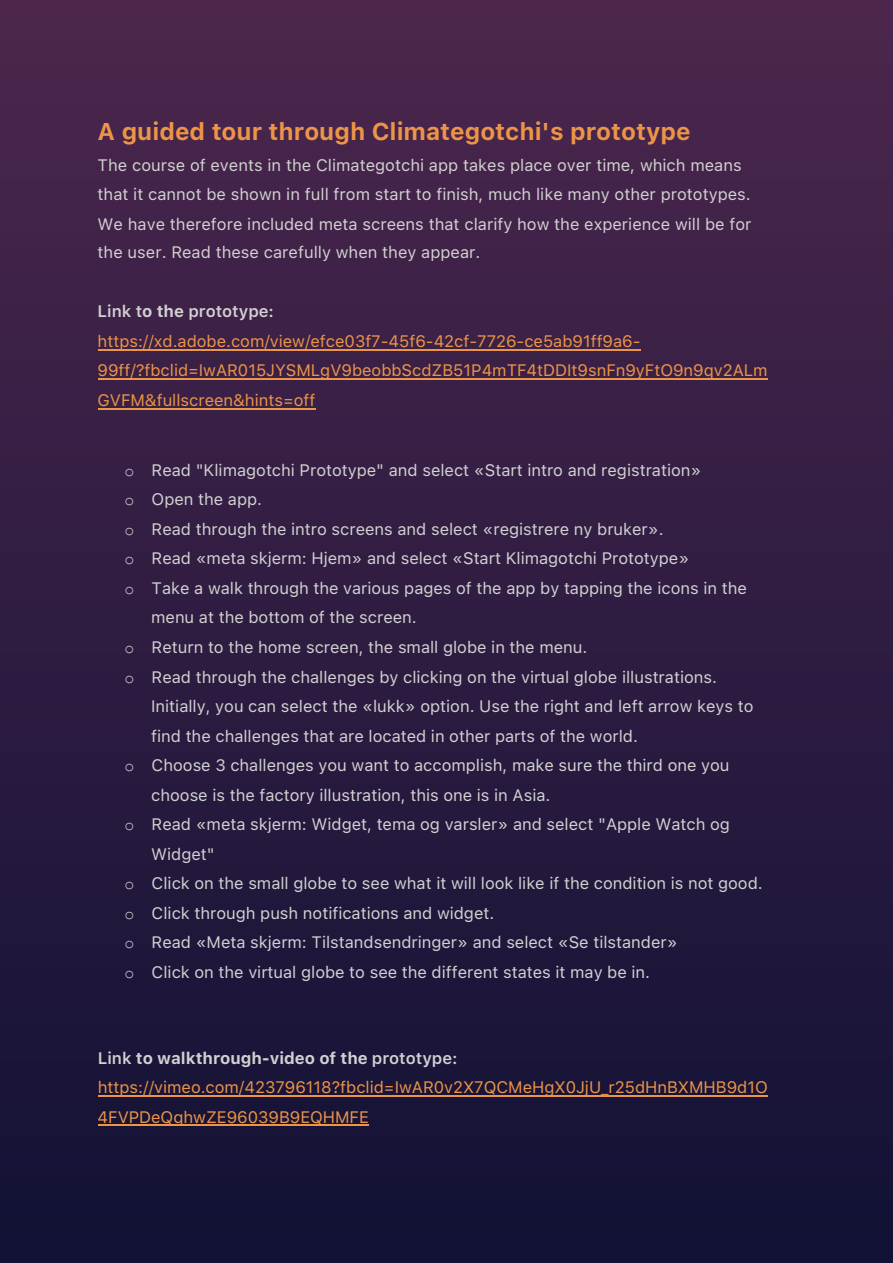
<style>
.page{position:relative;width:893px;height:1263px;background:#fff}
.page>*{position:absolute;margin:0;border:0;box-sizing:border-box;transform-origin:0 0}
.t1{font:700 24.15px "SF Pro Text";color:#ec9547}
.t2{font:16.5px/29.1px "SF Pro Text";color:#d1d1d1}
.t3{font:16.5px/29.5px "SF Pro Text";color:#ec9547}
.s1{font-weight:600;color:#d1d1d1}
.s2{font-weight:700;color:#d1d1d1}
.s3{font-family:"Courier New"}
</style>
<div class="page">
<img style="left:0;top:0;width:893px;height:1263px">
<hr style="left:98px;top:349px;width:542px;height:1px;background:#ec9547">
<hr style="left:98px;top:379px;width:669px;height:1px;background:#ec9547">
<hr style="left:98px;top:408px;width:217px;height:1px;background:#ec9547">
<hr style="left:98px;top:1095px;width:669px;height:1px;background:#ec9547">
<hr style="left:98px;top:1125px;width:271px;height:1px;background:#ec9547">
<h1 class="t1" style="left:98px;top:117px;width:594px">A guided tour through Climategotchi's prototype</h1>
<p class="t2" style="left:98px;top:150px;width:655px">The course of events in the Climategotchi app takes place over time, which means that it cannot be shown in full from start to finish, much like many other prototypes.<br>We have therefore included meta screens that clarify how the experience will be for the user. Read these carefully when they appear.</p>
<p class="t3" style="left:98px;top:297px;width:671px"><span class="s1">Link t</span><span class="s2">o the</span> <span class="s1">prototype: </span>https://xd.adobe.com/view/efce03f7-45f6-42cf-7726-ce5ab91ff9a6- 99ff/?fbclid=IwAR015JYSMLgV9beobbScdZB51P4mTF4tDDIt9snFn9yFtO9n9qv2ALm GVFM&amp;fullscreen&amp;hints=off</p>
<p class="t2" style="left:125px;top:456px;width:578px"><span class="s3">o</span> Read "Klimagotchi Prototype" and select «Start intro and registration»</p>
<p class="t2" style="left:125px;top:485px;width:139px"><span class="s3">o</span> Open the app.</p>
<p class="t2" style="left:125px;top:515px;width:541px"><span class="s3">o</span> Read through the intro screens and select «registrere ny bruker».</p>
<p class="t2" style="left:125px;top:544px;width:566px"><span class="s3">o</span> Read «meta skjerm: Hjem» and select «Start Klimagotchi Prototype»</p>
<p class="t2" style="left:125px;top:574px;width:624px"><span class="s3">o</span> Take a walk through the various pages of the app by tapping the icons in the</p>
<p class="t2" style="left:151px;top:603px;width:267px">menu at the bottom of the screen.</p>
<p class="t2" style="left:125px;top:633px;width:464px"><span class="s3">o</span> Return to the home screen, the small globe in the menu.</p>
<p class="t2" style="left:125px;top:662px;width:594px"><span class="s3">o</span> Read through the challenges by clicking on the virtual globe illustrations.</p>
<p class="t2" style="left:151px;top:692px;width:604px">Initially, you can select the «lukk» option. Use the right and left arrow keys to</p>
<p class="t2" style="left:151px;top:721px;width:488px">find the challenges that are located in other parts of the world.</p>
<p class="t2" style="left:125px;top:751px;width:606px"><span class="s3">o</span> Choose 3 challenges you want to accomplish, make sure the third one you</p>
<p class="t2" style="left:151px;top:780px;width:401px">choose is the factory illustration, this one is in Asia.</p>
<p class="t2" style="left:125px;top:810px;width:607px"><span class="s3">o</span> Read «meta skjerm: Widget, tema og varsler» and select "Apple Watch og</p>
<p class="t2" style="left:151px;top:839px;width:65px">Widget"</p>
<p class="t2" style="left:125px;top:869px;width:640px"><span class="s3">o</span> Click on the small globe to see what it will look like if the condition is not good.</p>
<p class="t2" style="left:125px;top:898px;width:371px"><span class="s3">o</span> Click through push notifications and widget.</p>
<p class="t2" style="left:125px;top:928px;width:555px"><span class="s3">o</span> Read «Meta skjerm: Tilstandsendringer» and select «Se tilstander»</p>
<p class="t2" style="left:125px;top:957px;width:527px"><span class="s3">o</span> Click on the virtual globe to see the different states it may be in.</p>
<p class="t3" style="left:98px;top:1043px;width:672px"><span class="s1">Link</span> <span class="s2">to walkthrough-video of the</span> <span class="s1">prototype: </span>https://vimeo.com/423796118?fbclid=IwAR0v2X7QCMeHgX0JjU_r25dHnBXMHB9d1O<br>4FVPDeQqhwZE96039B9EQHMFE</p>
</div>
